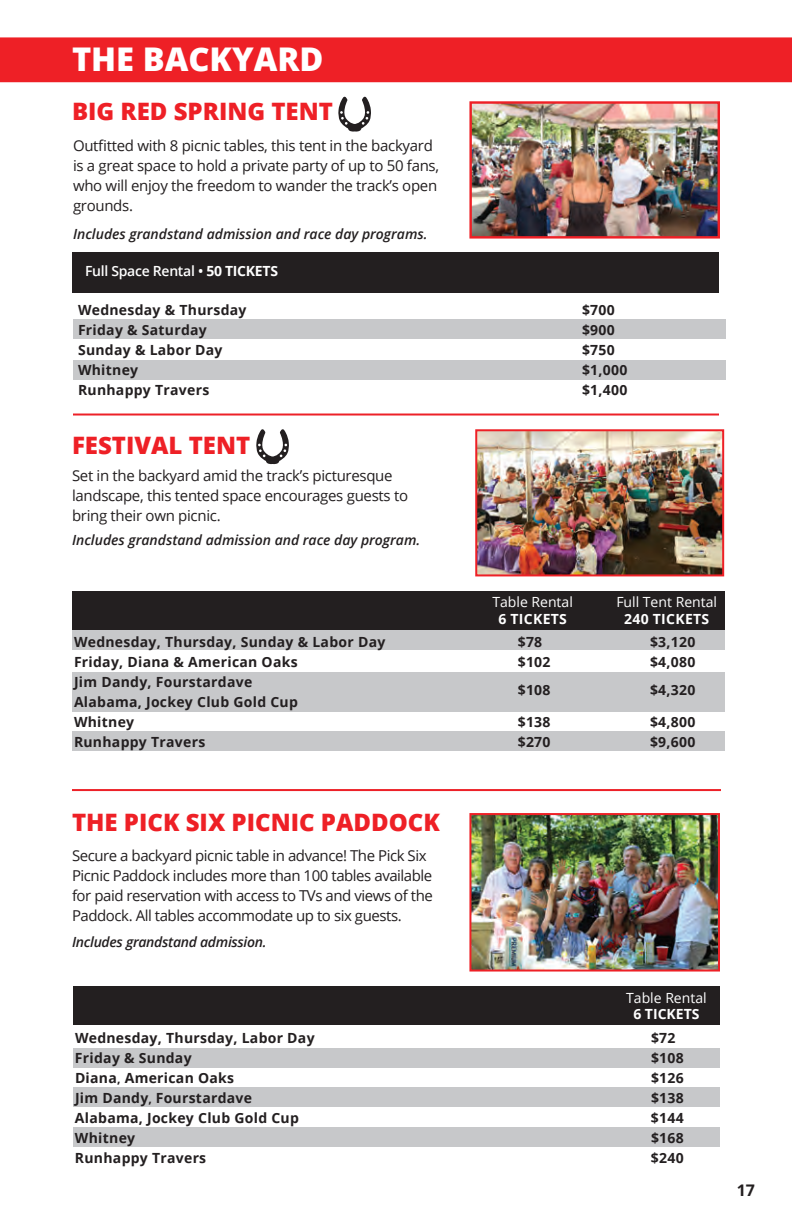
<style>
.page{position:relative;width:792px;height:1224px;background:#fff}
.page>*{position:absolute;margin:0;border:0;box-sizing:border-box;transform-origin:0 0}
.t1{font:800 32.6px "Open Sans";color:#fff}
.t2{font:800 24px "Open Sans";color:#ee2026}
.t3{font:700 16px "Open Sans";color:#231f20}
.t4{font:15px/20px "Open Sans";letter-spacing:-.02em;color:#231f20}
.t5{font:700 14px/20px "Open Sans";letter-spacing:.02em;color:#231f20}
.t6{font:italic 600 14px "Open Sans";color:#231f20}
.t7{font:14px "Open Sans";color:#fff}
.t8{font:italic 600 14px "Open Sans";letter-spacing:-.02em;color:#231f20}
.t9{font:600 14px "Open Sans";letter-spacing:-.02em;color:#fff}
.t10{font:700 14px "Open Sans";letter-spacing:.02em;color:#fff}
.t11{font:700 14px "Open Sans";color:#fff}
.s1{font-weight:700}
.s2{font-size:12px}
</style>
<div class="page">
<div style="left:0;top:37px;width:792px;height:45px;background:#ee2026"></div>
<div style="left:73px;top:319px;width:653px;height:20px;background:#c7c8ca"></div>
<div style="left:73px;top:361px;width:653px;height:19px;background:#c7c8ca"></div>
<div style="left:72px;top:252px;width:647px;height:41px;background:#231f20"></div>
<hr style="left:73px;top:414px;width:646px;height:2px;background:#ed2128">
<hr style="left:72px;top:789px;width:649px;height:2px;background:#ed2128">
<div style="left:72px;top:630px;width:653px;height:20px;background:#c7c8ca"></div>
<div style="left:72px;top:672px;width:653px;height:40px;background:#c7c8ca"></div>
<div style="left:72px;top:731px;width:653px;height:20px;background:#c7c8ca"></div>
<div style="left:72px;top:591px;width:653px;height:39px;background:#231f20"></div>
<div style="left:73px;top:1048px;width:647px;height:20px;background:#c7c8ca"></div>
<div style="left:73px;top:1088px;width:647px;height:19px;background:#c7c8ca"></div>
<div style="left:73px;top:1127px;width:647px;height:19px;background:#c7c8ca"></div>
<div style="left:73px;top:986px;width:647px;height:39px;background:#231f20"></div>
<img style="left:472px;top:816px;width:245px;height:153px">
<div style="left:469px;top:813px;width:251px;height:159px;border:2px solid #ee2026"></div>
<img style="left:472px;top:104px;width:245px;height:132px">
<div style="left:469px;top:101px;width:251px;height:138px;border:2px solid #ee2026"></div>
<img style="left:478px;top:432px;width:243px;height:141px">
<div style="left:475px;top:429px;width:249px;height:147px;border:2px solid #ee2026"></div>
<svg style="left:338px;top:97px;width:33px;height:35px"></svg>
<svg style="left:256px;top:429px;width:33px;height:35px"></svg>
<h1 class="t1" style="left:72px;top:35px;width:253px">THE BACKYARD</h1>
<h2 class="t2" style="left:72px;top:93px;width:262px">BIG RED SPRING TENT</h2>
<p class="t4" style="left:73px;top:135px;width:368px">Outfitted with 8 picnic tables, this tent in the backyard is a great space to hold a private party of up to 50 fans, who will enjoy the freedom to wander the track’s open grounds.</p>
<p class="t6" style="left:73px;top:225px;width:356px">Includes grandstand admission and race day programs.</p>
<p class="t9" style="left:85px;top:261px;width:195px">Full Space Rental • <span class="s1">50 TICKETS</span></p>
<p class="t5" style="left:78px;top:299px;width:170px">Wednesday &amp; Thursday</p>
<p class="t5" style="left:582px;top:299px;width:34px">$700</p>
<p class="t5" style="left:78px;top:319px;width:130px">Friday &amp; Saturday</p>
<p class="t5" style="left:582px;top:319px;width:34px">$900</p>
<p class="t5" style="left:78px;top:340px;width:146px">Sunday &amp; Labor Day</p>
<p class="t5" style="left:582px;top:340px;width:34px">$750</p>
<p class="t5" style="left:78px;top:360px;width:62px">Whitney</p>
<p class="t5" style="left:582px;top:360px;width:47px">$1,000</p>
<p class="t5" style="left:78px;top:380px;width:133px">Runhappy Travers</p>
<p class="t5" style="left:582px;top:380px;width:47px">$1,400</p>
<h2 class="t2" style="left:72px;top:427px;width:180px">FESTIVAL TENT</h2>
<p class="t4" style="left:72px;top:465px;width:338px">Set in the backyard amid the track’s picturesque landscape, this tented space encourages guests to bring their own picnic.</p>
<p class="t6" style="left:72px;top:530px;width:350px">Includes grandstand admission and race day program.</p>
<p class="t7" style="left:492px;top:592px;width:82px">Table Rental</p>
<p class="t10" style="left:498px;top:609px;width:70px">6 TICKETS</p>
<p class="t7" style="left:616px;top:592px;width:102px">Full Tent Rental</p>
<p class="t10" style="left:624px;top:609px;width:87px">240 TICKETS</p>
<p class="t5" style="left:74px;top:632px;width:313px">Wednesday, Thursday, Sunday &amp; Labor Day</p>
<p class="t5" style="left:518px;top:632px;width:26px">$78</p>
<p class="t5" style="left:650px;top:632px;width:47px">$3,120</p>
<p class="t5" style="left:74px;top:652px;width:225px">Friday, Diana &amp; American Oaks</p>
<p class="t5" style="left:518px;top:652px;width:34px">$102</p>
<p class="t5" style="left:650px;top:652px;width:47px">$4,080</p>
<p class="t5" style="left:74px;top:672px;width:180px">Jim Dandy, Fourstardave</p>
<p class="t5" style="left:518px;top:680px;width:34px">$108</p>
<p class="t5" style="left:650px;top:680px;width:47px">$4,320</p>
<p class="t5" style="left:74px;top:692px;width:225px">Alabama, Jockey Club Gold Cup<br>Whitney</p>
<p class="t5" style="left:518px;top:712px;width:34px">$138</p>
<p class="t5" style="left:650px;top:712px;width:47px">$4,800</p>
<p class="t5" style="left:74px;top:732px;width:133px">Runhappy Travers</p>
<p class="t5" style="left:518px;top:732px;width:34px">$270</p>
<p class="t5" style="left:650px;top:732px;width:47px">$9,600</p>
<h2 class="t2" style="left:72px;top:804px;width:369px">THE PICK SIX PICNIC PADDOCK</h2>
<p class="t4" style="left:72px;top:845px;width:362px">Secure a backyard picnic table in advance! The Pick Six Picnic Paddock includes more than 100 tables available for paid reservation with access to TVs and views of the Paddock. All tables accommodate up to six guests.</p>
<p class="t8" style="left:72px;top:933px;width:196px">Includes grandstand admission.</p>
<p class="t7" style="left:626px;top:988px;width:82px">Table Rental</p>
<p class="t11" style="left:633px;top:1004px;width:68px">6 TICKETS</p>
<p class="t5" style="left:75px;top:1027px;width:241px">Wednesday, Thursday, Labor Day</p>
<p class="t5" style="left:651px;top:1027px;width:26px">$72</p>
<p class="t5" style="left:75px;top:1047px;width:118px">Friday &amp; Sunday</p>
<p class="t5" style="left:651px;top:1047px;width:34px">$108</p>
<p class="t5" style="left:75px;top:1067px;width:161px">Diana<span class="s2">,</span> American Oaks</p>
<p class="t5" style="left:651px;top:1067px;width:34px">$126</p>
<p class="t5" style="left:75px;top:1087px;width:179px">Jim Dandy<span class="s2">,</span> Fourstardave</p>
<p class="t5" style="left:651px;top:1087px;width:34px">$138</p>
<p class="t5" style="left:75px;top:1107px;width:225px">Alabama, Jockey Club Gold Cup</p>
<p class="t5" style="left:651px;top:1107px;width:34px">$144</p>
<p class="t5" style="left:75px;top:1127px;width:62px">Whitney</p>
<p class="t5" style="left:651px;top:1127px;width:34px">$168</p>
<p class="t5" style="left:75px;top:1147px;width:133px">Runhappy Travers</p>
<p class="t5" style="left:651px;top:1147px;width:34px">$240</p>
<p class="t3" style="left:737px;top:1179px;width:20px">17</p>
</div>
